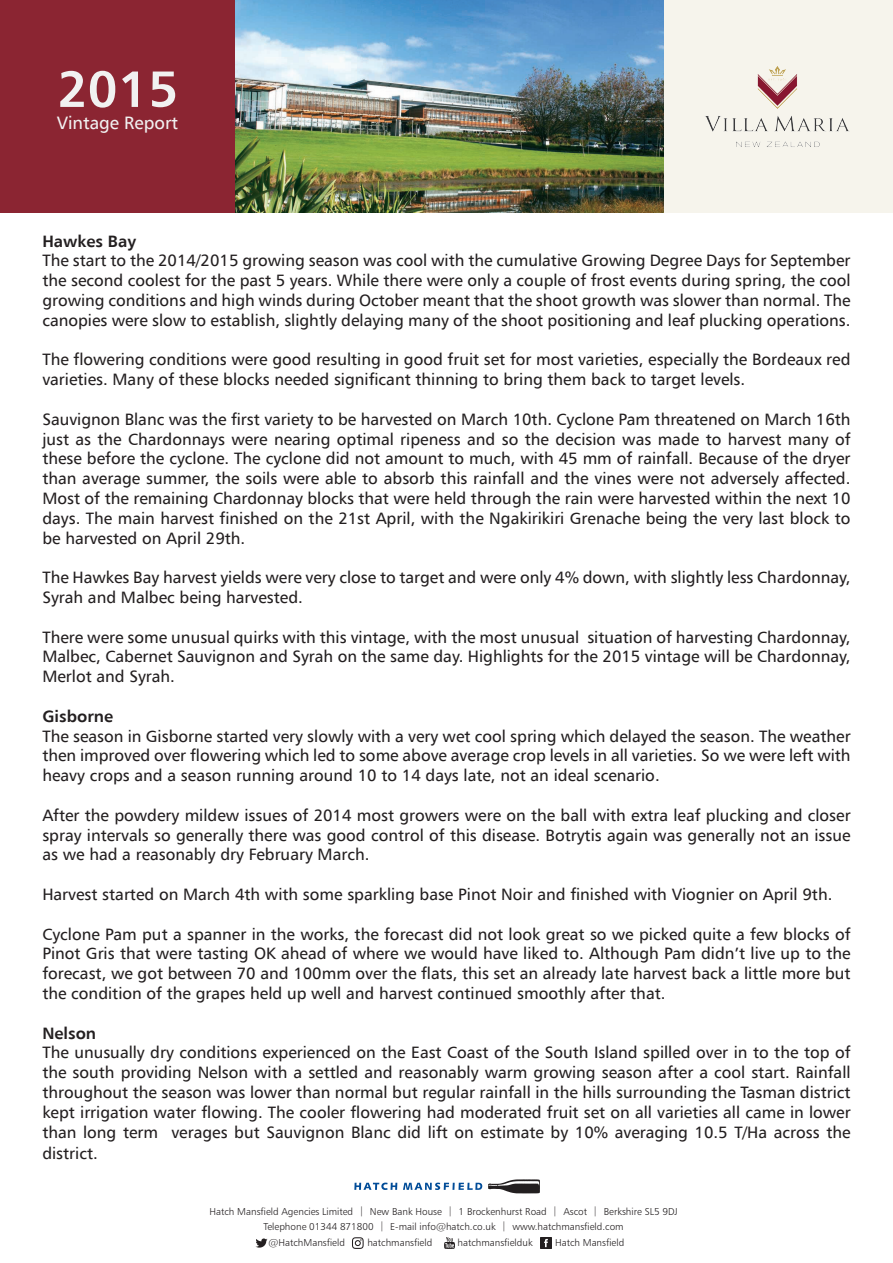
<style>
.page{position:relative;width:893px;height:1263px;background:#fff}
.page>*{position:absolute;margin:0;border:0;box-sizing:border-box;transform-origin:0 0}
.t1{font:700 51px "Humanist 777 BT";color:#f1f1f1}
.t2{font:18px "Humanist 777 BT";color:#f1f1f1}
.t3{font:16.5px/19.8px "Humanist 777 BT";color:#231f20;text-align:justify}
.t4{font:700 16.5px "Humanist 777 BT";color:#231f20}
.t5{font:10.05px/14.7px "Humanist 777 BT Light B";color:#231f20;text-align:center}
</style>
<div class="page">
<div style="left:0;top:0;width:236px;height:212px;background:#8b2532"></div>
<div style="left:664px;top:0;width:229px;height:212px;background:#f6f4ec"></div>
<img style="left:235px;top:1px;width:429px;height:211px">
<svg style="left:488px;top:1179px;width:52px;height:14px"></svg>
<svg style="left:403px;top:1182px;width:79px;height:8px"></svg>
<svg style="left:354px;top:1182px;width:43px;height:8px"></svg>
<svg style="left:256px;top:1238px;width:11px;height:10px"></svg>
<svg style="left:352px;top:1237px;width:12px;height:12px"></svg>
<svg style="left:444px;top:1237px;width:11px;height:12px"></svg>
<svg style="left:540px;top:1237px;width:12px;height:12px"></svg>
<img style="left:705px;top:66px;width:145px;height:81px">
<p class="t1" style="left:57px;top:57px;width:122px">2015</p>
<p class="t2" style="left:57px;top:111px;width:123px">Vintage Report</p>
<p class="t4" style="left:42px;top:230px;width:95px">Hawkes Bay</p>
<p class="t3" style="left:42px;top:250px;width:810px">The start to the 2014/2015 growing season was cool with the cumulative Growing Degree Days for September the second coolest for the past 5 years. While there were only a couple of frost events during spring, the cool growing conditions and high winds during October meant that the shoot growth was slower than normal. The canopies were slow to establish, slightly delaying many of the shoot positioning and leaf plucking operations.</p>
<p class="t3" style="left:42px;top:349px;width:810px">The flowering conditions were good resulting in good fruit set for most varieties, especially the Bordeaux red varieties. Many of these blocks needed significant thinning to bring them back to target levels.</p>
<p class="t3" style="left:42px;top:409px;width:810px">Sauvignon Blanc was the first variety to be harvested on March 10th. Cyclone Pam threatened on March 16th just as the Chardonnays were nearing optimal ripeness and so the decision was made to harvest many of these before the cyclone. The cyclone did not amount to much, with 45 mm of rainfall. Because of the dryer than average summer, the soils were able to absorb this rainfall and the vines were not adversely affected.<br>Most of the remaining Chardonnay blocks that were held through the rain were harvested within the next 10 days. The main harvest finished on the 21st April, with the Ngakirikiri Grenache being the very last block to be harvested on April 29th.</p>
<p class="t3" style="left:42px;top:567px;width:810px">The Hawkes Bay harvest yields were very close to target and were only 4% down, with slightly less Chardonnay,<br>Syrah and Malbec being harvested.</p>
<p class="t3" style="left:42px;top:627px;width:810px">There were some unusual quirks with this vintage, with the most unusual situation of harvesting Chardonnay, Malbec, Cabernet Sauvignon and Syrah on the same day. Highlights for the 2015 vintage will be Chardonnay, Merlot and Syrah.</p>
<p class="t4" style="left:42px;top:706px;width:72px">Gisborne</p>
<p class="t3" style="left:42px;top:726px;width:810px">The season in Gisborne started very slowly with a very wet cool spring which delayed the season. The weather then improved over flowering which led to some above average crop levels in all varieties. So we were left with heavy crops and a season running around 10 to 14 days late, not an ideal scenario.</p>
<p class="t3" style="left:42px;top:805px;width:810px">After the powdery mildew issues of 2014 most growers were on the ball with extra leaf plucking and closer spray intervals so generally there was good control of this disease. Botrytis again was generally not an issue as we had a reasonably dry February March.</p>
<p class="t3" style="left:42px;top:884px;width:792px">Harvest started on March 4th with some sparkling base Pinot Noir and finished with Viognier on April 9th.</p>
<p class="t3" style="left:42px;top:924px;width:810px">Cyclone Pam put a spanner in the works, the forecast did not look great so we picked quite a few blocks of Pinot Gris that were tasting OK ahead of where we would have liked to. Although Pam didn’t live up to the forecast, we got between 70 and 100mm over the flats, this set an already late harvest back a little more but the condition of the grapes held up well and harvest continued smoothly after that.</p>
<p class="t4" style="left:42px;top:1022px;width:55px">Nelson</p>
<p class="t3" style="left:42px;top:1042px;width:810px">The unusually dry conditions experienced on the East Coast of the South Island spilled over in to the top of the south providing Nelson with a settled and reasonably warm growing season after a cool start. Rainfall throughout the season was lower than normal but regular rainfall in the hills surrounding the Tasman district kept irrigation water flowing. The cooler flowering had moderated fruit set on all varieties all came in lower than long term verages but Sauvignon Blanc did lift on estimate by 10% averaging 10.5 T/Ha across the</p>
<p class="t3" style="left:42px;top:1143px;width:57px">district.</p>
<p class="t5" style="left:209px;top:1204px;width:470px">Hatch Mansfield Agencies Limited | New Bank House | 1 Brockenhurst Road | Ascot | Berkshire SL5 9DJ<br>Telephone 01344 871800 | E-mail info@hatch.co.uk | www.hatchmansfield.com</p>
<p class="t5" style="left:269px;top:1235px;width:78px">@HatchMansfield</p>
<p class="t5" style="left:367px;top:1235px;width:66px">hatchmansfield</p>
<p class="t5" style="left:457px;top:1235px;width:77px">hatchmansfielduk</p>
<p class="t5" style="left:555px;top:1235px;width:71px">Hatch Mansfield</p>
</div>
